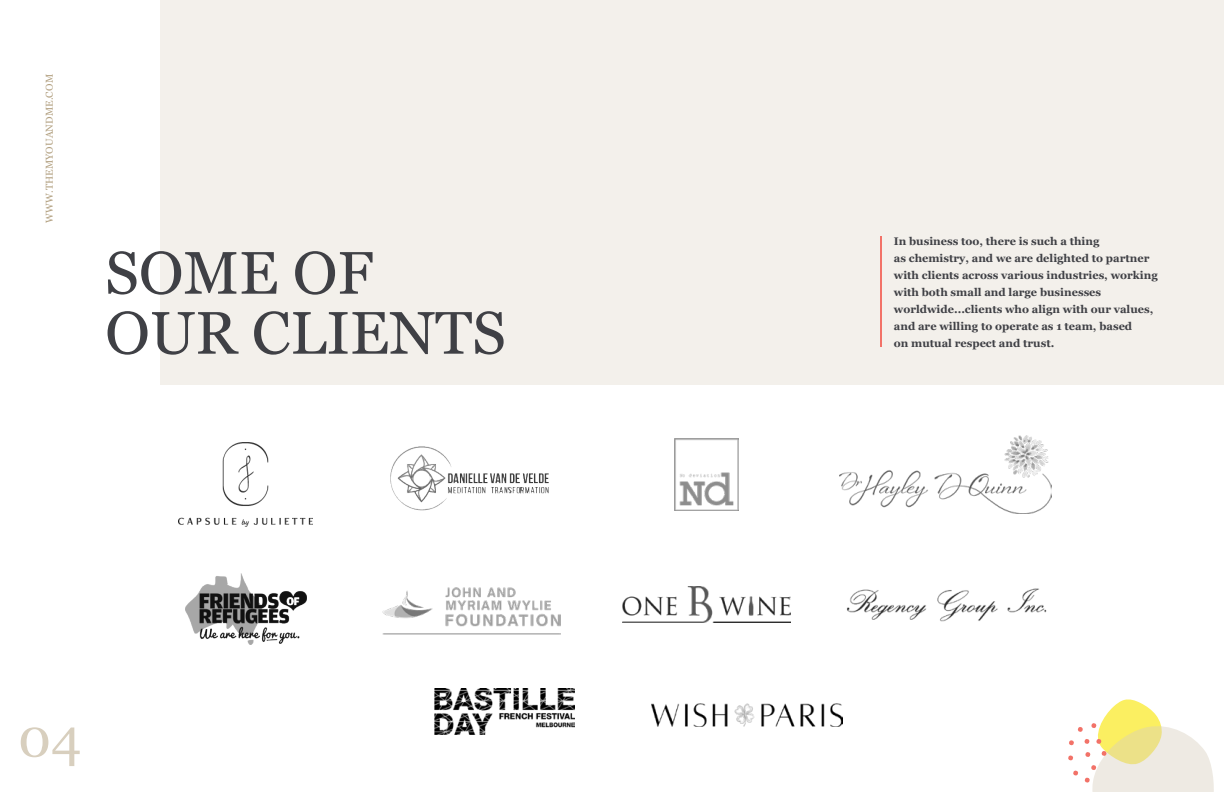
<style>
.page{position:relative;width:1224px;height:792px;background:#fff}
.page>*{position:absolute;margin:0;border:0;box-sizing:border-box;transform-origin:0 0}
.t1{font:60px/60px "Georgia";color:#3f4045}
.t2{font:54px "Georgia";color:#d8cfbe}
.t3{font:700 11px/17px "Georgia";color:#3f4045}
.t4{font:10px "Georgia";letter-spacing:.01em;color:#b2a080}
</style>
<div class="page">
<div style="left:161px;top:0;width:1063px;height:384px;background:#f3f0eb"></div>
<img style="left:179px;top:442px;width:134px;height:85px">
<svg style="left:1068px;top:699px;width:146px;height:93px"></svg>
<img style="left:847px;top:588px;width:200px;height:33px">
<img style="left:383px;top:587px;width:178px;height:48px">
<img style="left:185px;top:574px;width:121px;height:71px">
<img style="left:839px;top:436px;width:213px;height:78px">
<img style="left:675px;top:439px;width:63px;height:72px">
<img style="left:390px;top:446px;width:159px;height:65px">
<img style="left:623px;top:587px;width:167px;height:35px">
<img style="left:652px;top:704px;width:191px;height:22px">
<hr style="left:880px;top:237px;width:2px;height:110px;background:#f27268">
<img style="left:435px;top:688px;width:139px;height:46px">
<p class="t4" style="left:43px;top:223px;width:150px;rotate:-90deg">WWW.THEMYOUANDME.COM</p>
<h1 class="t1" style="left:105px;top:244px;width:402px">SOME OF<br>OUR CLIENTS</h1>
<h2 class="t2" style="left:18px;top:705px;width:65px">04</h2>
<p class="t3" style="left:894px;top:232px;width:265px">In business too, there is such a thing<br>as chemistry, and we are delighted to partner with clients across various industries, working with both small and large businesses worldwide...clients who align with our values, and are willing to operate as 1 team, based<br>on mutual respect and trust.</p>
</div>
